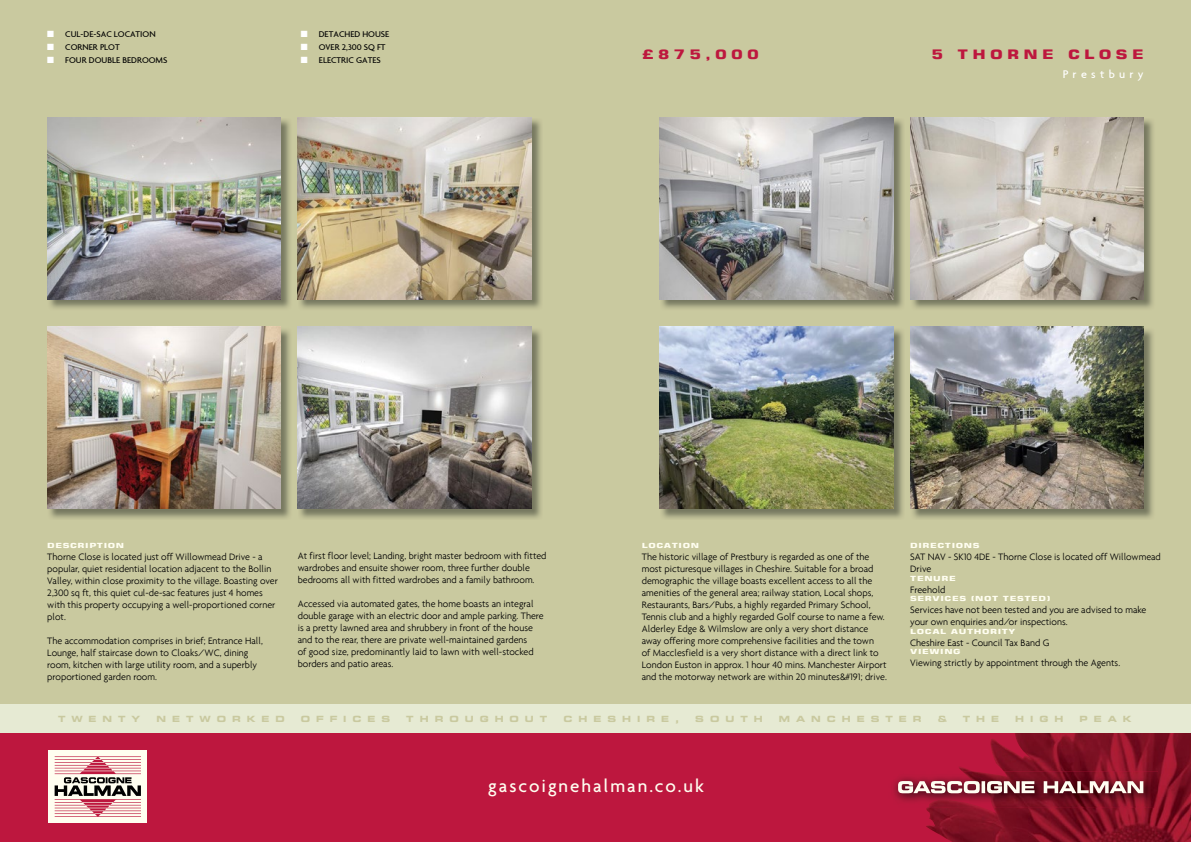
<style>
.page{position:relative;width:1191px;height:842px;background:#fff}
.page>*{position:absolute;margin:0;border:0;box-sizing:border-box;transform-origin:0 0}
.t1{font:500 19px "Agenda";letter-spacing:.1em;color:#fffef0}
.t2{font:700 13px "Square 721 BT";letter-spacing:.255em;color:#bd173e;scale:1.3 1}
.t3{font:500 12px "Agenda";letter-spacing:.36em;color:#fff}
.t4{font:300 10px/12px "Agenda";color:#000}
.t5{font:500 9px "Agenda";color:#000}
.t6{font:700 expanded 8.5px "Square 721 BT";letter-spacing:.705em;color:#c9c99f}
.t7{font:700 7px "Square 721 BT";letter-spacing:.06em;color:#fffef0;scale:1.4 1}
.s1{color:#fff}
</style>
<div class="page">
<div style="left:0;top:723px;width:1191px;height:119px;background:#bd173e"></div>
<img style="left:926px;top:733px;width:254px;height:93px">
<img style="left:894px;top:777px;width:32px;height:25px">
<img style="left:926px;top:771px;width:232px;height:37px">
<svg style="left:898px;top:781px;width:81px;height:12px"></svg>
<svg style="left:981px;top:781px;width:4px;height:12px"></svg>
<svg style="left:987px;top:781px;width:47px;height:12px"></svg>
<svg style="left:1043px;top:781px;width:100px;height:12px"></svg>
<div style="left:0;top:0;width:1191px;height:706px;background:#c9c99f"></div>
<div style="left:0;top:705px;width:1191px;height:28px;background:#e6ead3"></div>
<div style="left:49px;top:750px;width:98px;height:73px;background:#fffef0"></div>
<svg style="left:55px;top:756px;width:86px;height:61px"></svg>
<img style="left:48px;top:119px;width:242px;height:190px">
<img style="left:47px;top:118px;width:234px;height:181px">
<img style="left:298px;top:118px;width:243px;height:191px">
<img style="left:298px;top:118px;width:233px;height:181px">
<img style="left:48px;top:329px;width:242px;height:190px">
<img style="left:47px;top:327px;width:234px;height:181px">
<img style="left:298px;top:328px;width:243px;height:191px">
<img style="left:298px;top:327px;width:233px;height:181px">
<img style="left:911px;top:118px;width:242px;height:191px">
<img style="left:910px;top:118px;width:233px;height:181px">
<img style="left:660px;top:118px;width:243px;height:191px">
<img style="left:660px;top:118px;width:233px;height:181px">
<img style="left:911px;top:328px;width:242px;height:191px">
<img style="left:910px;top:327px;width:233px;height:181px">
<img style="left:660px;top:328px;width:243px;height:191px">
<img style="left:660px;top:327px;width:233px;height:181px">
<p class="t5" style="left:47px;top:28px;width:110px"><span class="s1">■</span> CUL-DE-SAC LOCATION</p>
<p class="t5" style="left:47px;top:41px;width:74px"><span class="s1">■</span> CORNER PLOT</p>
<p class="t5" style="left:47px;top:54px;width:122px"><span class="s1">■</span> FOUR DOUBLE BEDROOMS</p>
<p class="t5" style="left:301px;top:28px;width:90px"><span class="s1">■</span> DETACHED HOUSE</p>
<p class="t5" style="left:301px;top:41px;width:86px"><span class="s1">■</span> OVER 2,300 SQ FT</p>
<p class="t5" style="left:301px;top:54px;width:82px"><span class="s1">■</span> ELECTRIC GATES</p>
<h2 class="t2" style="left:642px;top:47px;width:91px">£875,000</h2>
<h2 class="t2" style="left:931px;top:47px;width:165px">5 THORNE CLOSE</h2>
<p class="t3" style="left:1062px;top:67px;width:83px">Prestbury</p>
<p class="t7" style="left:47px;top:542px;width:56px">DESCRIPTION</p>
<p class="t4" style="left:47px;top:551px;width:232px">Thorne Close is located just off Willowmead Drive - a popular, quiet residential location adjacent to the Bollin Valley, within close proximity to the village. Boasting over 2,300 sq ft, this quiet cul-de-sac features just 4 homes with this property occupying a well-proportioned corner plot.</p>
<p class="t4" style="left:47px;top:635px;width:217px">The accommodation comprises in brief; Entrance Hall, Lounge, half staircase down to Cloaks/WC, dining room, kitchen with large utility room, and a superbly proportioned garden room.</p>
<p class="t4" style="left:298px;top:550px;width:250px">At first floor level; Landing, bright master bedroom with fitted wardrobes and ensuite shower room, three further double bedrooms all with fitted wardrobes and a family bathroom.</p>
<p class="t4" style="left:298px;top:598px;width:247px">Accessed via automated gates, the home boasts an integral double garage with an electric door and ample parking. There is a pretty lawned area and shrubbery in front of the house and to the rear, there are private well-maintained gardens<br>of good size, predominantly laid to lawn with well-stocked borders and patio areas.</p>
<p class="t7" style="left:642px;top:542px;width:42px">LOCATION</p>
<p class="t4" style="left:642px;top:551px;width:246px">The historic village of Prestbury is regarded as one of the most picturesque villages in Cheshire. Suitable for a broad demographic the village boasts excellent access to all the amenities of the general area; railway station, Local shops, Restaurants, Bars/Pubs, a highly regarded Primary School, Tennis club and a highly regarded Golf course to name a few.<br>Alderley Edge &amp; Wilmslow are only a very short distance away offering more comprehensive facilities and the town<br>of Macclesfield is a very short distance with a direct link to London Euston in approx. 1 hour 40 mins. Manchester Airport and the motorway network are within 20 minutes&amp;#191; drive.</p>
<p class="t7" style="left:910px;top:542px;width:51px">DIRECTIONS</p>
<p class="t4" style="left:910px;top:551px;width:252px">SAT NAV - SK10 4DE - Thorne Close is located off Willowmead<br>Drive</p>
<p class="t7" style="left:910px;top:574px;width:34px">TENURE</p>
<p class="t4" style="left:910px;top:583px;width:37px">Freehold</p>
<p class="t7" style="left:910px;top:594px;width:102px">SERVICES (NOT TESTED)</p>
<p class="t4" style="left:910px;top:604px;width:238px">Services have not been tested and you are advised to make your own enquiries and/or inspections.</p>
<p class="t7" style="left:910px;top:627px;width:77px">LOCAL AUTHORITY</p>
<p class="t4" style="left:910px;top:636px;width:141px">Cheshire East - Council Tax Band G</p>
<p class="t7" style="left:910px;top:647px;width:37px">VIEWING</p>
<p class="t4" style="left:910px;top:657px;width:211px">Viewing strictly by appointment through the Agents.</p>
<p class="t6" style="left:58px;top:714px;width:84px">TWENTY</p>
<p class="t6" style="left:156px;top:714px;width:130px">NETWORKED</p>
<p class="t6" style="left:301px;top:714px;width:91px">OFFICES</p>
<p class="t6" style="left:406px;top:714px;width:143px">THROUGHOUT</p>
<p class="t6" style="left:563px;top:714px;width:117px">CHESHIRE,</p>
<p class="t6" style="left:695px;top:714px;width:69px">SOUTH</p>
<p class="t6" style="left:779px;top:714px;width:144px">MANCHESTER</p>
<p class="t6" style="left:937px;top:714px;width:10px">&amp;</p>
<p class="t6" style="left:962px;top:714px;width:38px">THE</p>
<p class="t6" style="left:1015px;top:714px;width:50px">HIGH</p>
<p class="t6" style="left:1079px;top:714px;width:54px">PEAK</p>
<h1 class="t1" style="left:488px;top:774px;width:217px">gascoignehalman.co.uk</h1>
</div>
